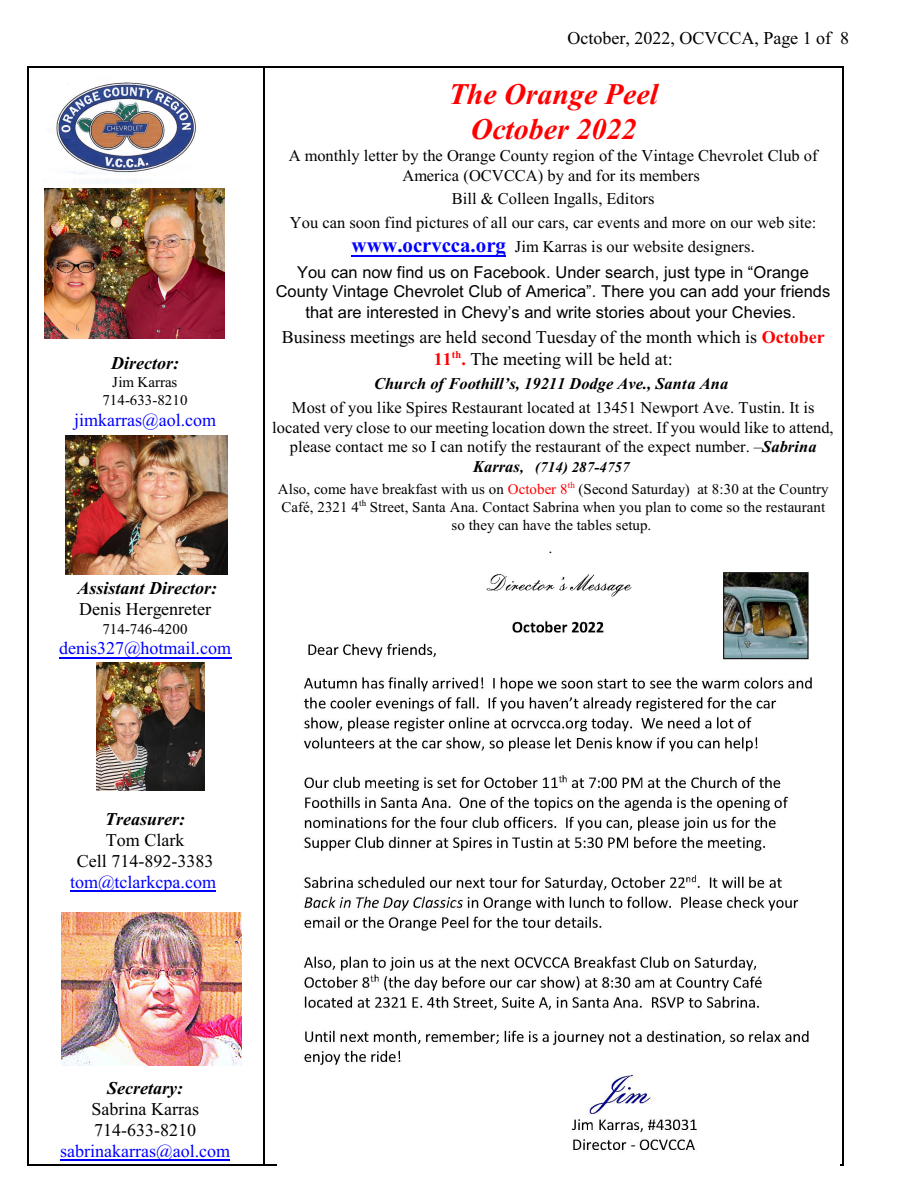
<style>
.page{position:relative;width:918px;height:1188px;background:#fff}
.page>*{position:absolute;margin:0;border:0;box-sizing:border-box;transform-origin:0 0}
.t1{font:italic 700 30px/35px "Times New Roman";color:#f00;text-align:center}
.t2{font:18px/21.3px "Times New Roman";color:#000;text-align:center}
.t3{font:18px "Times New Roman";color:#00f}
.t4{font:italic 700 18px "Times New Roman";color:#000}
.t5{font:16.5px/19.8px "Times New Roman";color:#000;text-align:center}
.t6{font:16.5px/20.1px "Arial";color:#000;text-align:center}
.t7{font:italic 700 16.5px "Times New Roman";color:#000}
.t8{font:italic 16.5px "Times New Roman";color:#000}
.t9{font:15px/18px "Times New Roman";color:#000;text-align:center}
.s1{font-weight:700;font-size:21px;color:#00f}
.s2{font-family:"Arial"}
.s3{font-weight:700;color:#f00}
.s4{font-weight:700;font-style:italic}
.s5{font-weight:700;font-style:italic;font-size:16.5px}
.s6{color:#f00}
</style>
<div class="page">
<hr style="left:27px;top:66px;width:1px;height:1100px;background:#000">
<hr style="left:27px;top:66px;width:236px;height:1px;background:#000">
<hr style="left:27px;top:1164px;width:236px;height:2px;background:#000">
<hr style="left:263px;top:66px;width:2px;height:1100px;background:#000">
<hr style="left:842px;top:66px;width:1px;height:1100px;background:#000">
<hr style="left:263px;top:66px;width:580px;height:1px;background:#000">
<hr style="left:263px;top:1164px;width:580px;height:2px;background:#000">
<img style="left:44px;top:189px;width:180px;height:150px">
<img style="left:65px;top:436px;width:162px;height:138px">
<img style="left:97px;top:662px;width:107px;height:129px">
<img style="left:62px;top:912px;width:179px;height:153px">
<img style="left:277px;top:572px;width:563px;height:594px">
<hr style="left:59px;top:657px;width:172px;height:1px;background:#00f">
<hr style="left:70px;top:891px;width:146px;height:1px;background:#00f">
<hr style="left:60px;top:1160px;width:170px;height:1px;background:#00f">
<hr style="left:352px;top:255px;width:154px;height:1px;background:#00f">
<img style="left:56px;top:82px;width:140px;height:101px">
<p class="t4" style="left:111px;top:356px;width:69px">Director:</p>
<p class="t9" style="left:102px;top:375px;width:87px">Jim Karras<br>714-633-8210</p>
<p class="t3" style="left:74px;top:413px;width:144px">jimkarras@aol.com</p>
<p class="t4" style="left:78px;top:582px;width:141px">Assistant Director:</p>
<p class="t2" style="left:79px;top:600px;width:134px">Denis Hergenreter</p>
<p class="t9" style="left:102px;top:621px;width:87px">714-746-4200</p>
<p class="t3" style="left:59px;top:642px;width:174px">denis327@hotmail.com</p>
<p class="t2" style="left:568px;top:29px;width:283px">October, 2022, OCVCCA, Page 1 of 8</p>
<h1 class="t1" style="left:449px;top:79px;width:211px">The Orange Peel<br>October 2022</h1>
<p class="t5" style="left:289px;top:147px;width:530px">A monthly letter by the Orange County region of the Vintage Chevrolet Club of<br>America (OCVCCA) by and for its members</p>
<p class="t5" style="left:290px;top:188px;width:528px;line-height:24px">Bill &amp; Colleen Ingalls, Editors<br>You can soon find pictures of all our cars, car events and more on our web site: <span class="s1">www.ocrvcca.org</span> Jim Karras is our website designers<span class="s2">.</span></p>
<p class="t6" style="left:276px;top:263px;width:556px">You can now find us on Facebook. Under search, just type in “Orange<br>County Vintage Chevrolet Club of America”. There you can add your friends that are interested in Chevy’s and write stories about your Chevies.</p>
<p class="t2" style="left:282px;top:328px;width:545px">Business meetings are held second Tuesday of the month which is <span class="s3">October<br>11</span><sup>th</sup><span class="s3">.</span> The meeting will be held at:</p>
<p class="t7" style="left:374px;top:378px;width:356px">Church of Foothill’s, 19211 Dodge Ave., Santa Ana</p>
<p class="t5" style="left:272px;top:399px;width:563px">Most of you like Spires Restaurant located at 13451 Newport Ave. Tustin. It is located very close to our meeting location down the street. If you would like to attend, please contact me so I can notify the restaurant of the expect number. –<span class="s4">Sabrina</span></p>
<p class="t9" style="left:278px;top:458px;width:552px;line-height:21.8px"><span class="s5">Karras</span><span class="s4">, (714) 287-4757<br></span>Also, come have breakfast with us on <span class="s6">October 8</span><sup>th</sup> (Second Saturday) at 8:30 at the Country</p>
<p class="t9" style="left:281px;top:500px;width:545px">Café, 2321 4<sup>th</sup> Street, Santa Ana. Contact Sabrina when you plan to come so the restaurant so they can have the tables setup.</p>
<p class="t8" style="left:549px;top:542px;width:6px">.</p>
<p class="t4" style="left:105px;top:813px;width:81px">Treasurer:</p>
<p class="t2" style="left:77px;top:831px;width:138px">Tom Clark<br>Cell 714-892-3383</p>
<p class="t3" style="left:70px;top:876px;width:148px">tom@tclarkcpa.com</p>
<p class="t4" style="left:107px;top:1081px;width:77px">Secretary:</p>
<p class="t2" style="left:92px;top:1100px;width:109px;text-align:left">Sabrina Karras<br>714-633-8210</p>
<p class="t3" style="left:60px;top:1145px;width:172px">sabrinakarras@aol.com</p>
</div>
